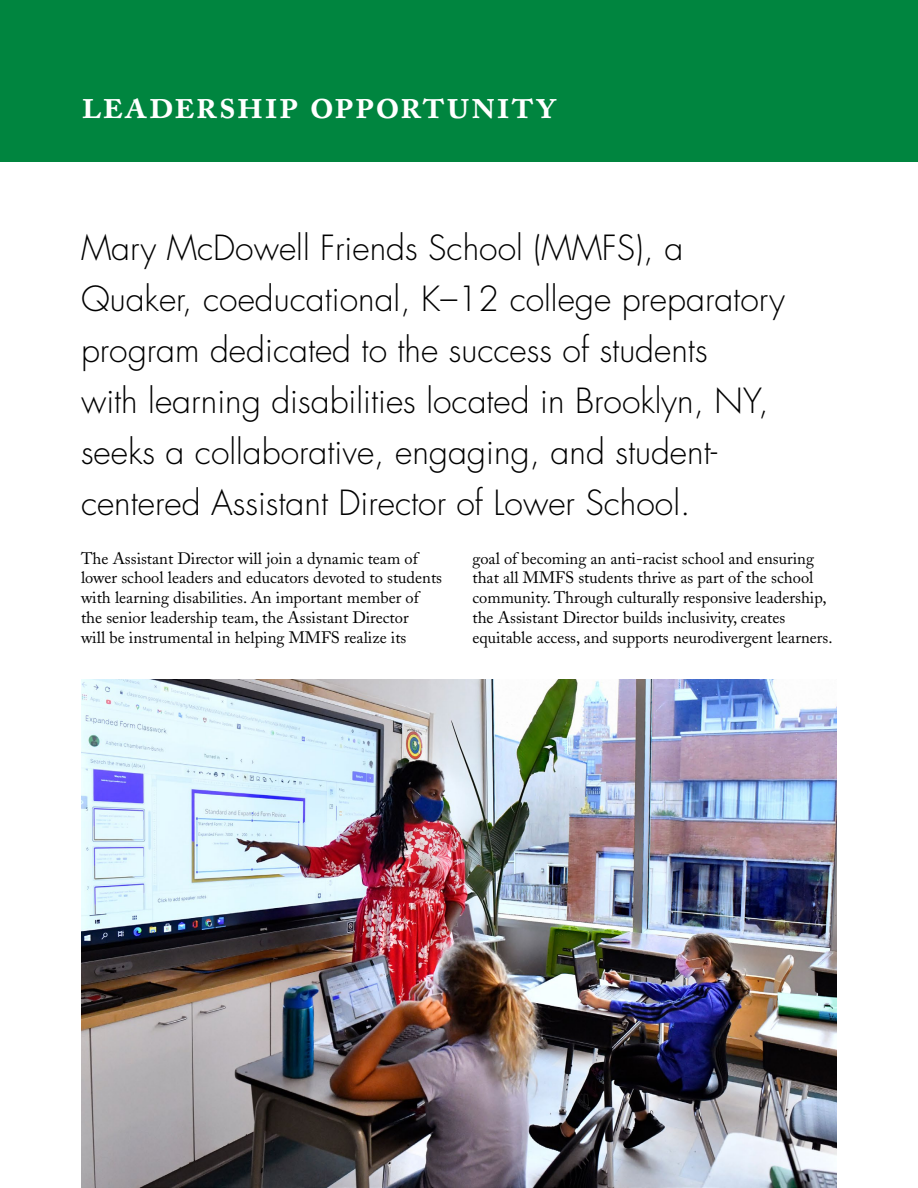
<style>
.page{position:relative;width:918px;height:1188px;background:#fff}
.page>*{position:absolute;margin:0;border:0;box-sizing:border-box;transform-origin:0 0}
.t1{font:42px "Adobe Caslon Semibold SC";letter-spacing:.015em;color:#fff}
.t2{font:300 33.75px/51px "Futura";color:#000}
.t3{font:16.5px/19.8px "Adobe Caslon";color:#000}
.t4{font:700 16.5px "Futura";color:#fff}
</style>
<div class="page">
<img style="left:81px;top:680px;width:756px;height:508px">
<div style="left:0;top:0;width:918px;height:162px;background:#00853f"></div>
<h1 class="t1" style="left:81px;top:79px;width:477px">leadership opportunity</h1>
<p class="t4" style="left:99px;top:106px;width:234px">LEADERSHIP OPPORTUNITY</p>
<p class="t2" style="left:81px;top:223px;width:706px">Mary McDowell Friends School (MMFS), a Quaker, coeducational, K–12 college preparatory program dedicated to the success of students<br>with learning disabilities located in Brooklyn, NY, seeks a collaborative, engaging, and student&shy;centered Assistant Director of Lower School.</p>
<p class="t3" style="left:81px;top:548px;width:363px">The Assistant Director will join a dynamic team of lower school leaders and educators devoted to students with learning disabilities. An important member of the senior leadership team, the Assistant Director<br>will be instrumental in helping MMFS realize its</p>
<p class="t3" style="left:472px;top:548px;width:362px">goal of becoming an anti-racist school and ensuring that all MMFS students thrive as part of the school community. Through culturally responsive leadership, the Assistant Director builds inclusivity, creates equitable access, and supports neurodivergent learners.</p>
</div>
